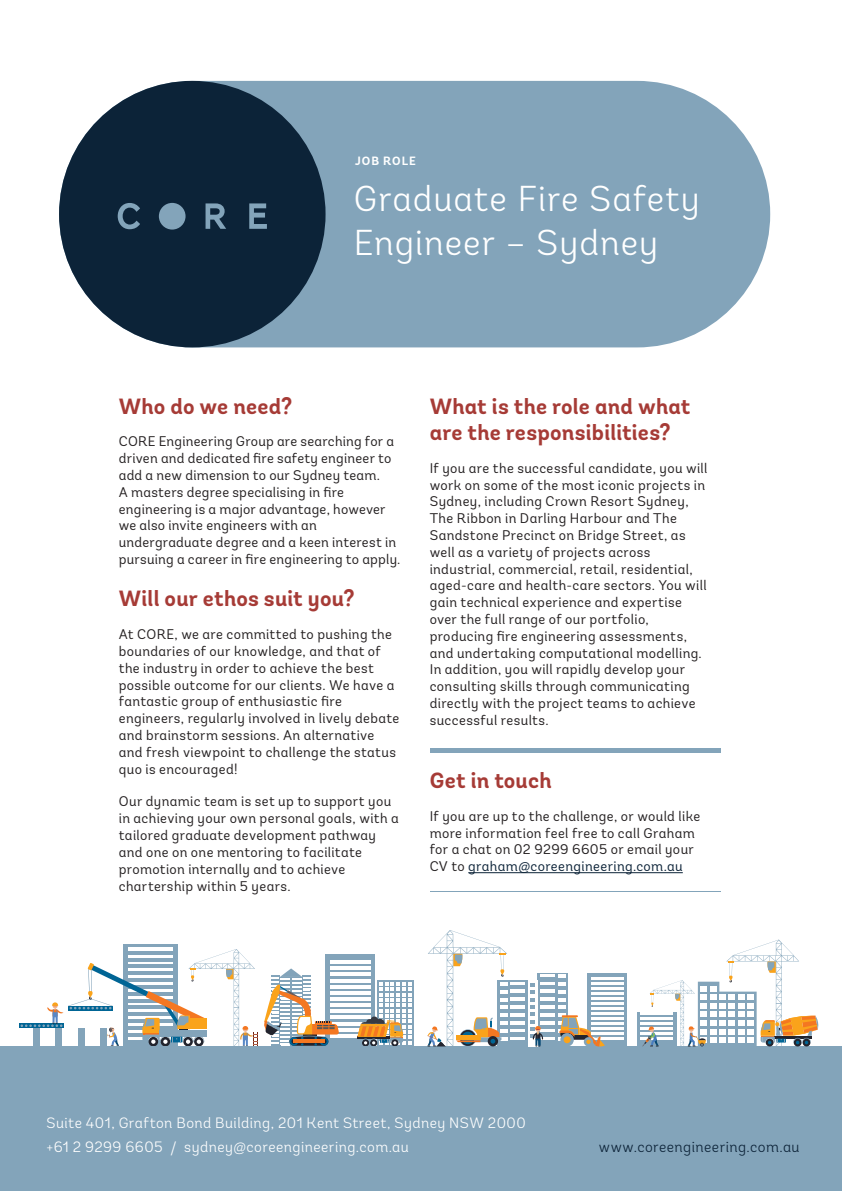
<style>
.page{position:relative;width:842px;height:1191px;background:#fff}
.page>*{position:absolute;margin:0;border:0;box-sizing:border-box;transform-origin:0 0}
.t1{font:300 36px/43.2px "Andes";letter-spacing:.025em;color:#fff}
.t2{font:700 22px/26.4px "Andes";letter-spacing:.01em;color:#a63b36}
.t3{font:300 15px/24px "Andes";letter-spacing:.03em;color:#fff}
.t4{font:300 15px "Andes";letter-spacing:.03em;color:#0c2338}
.t5{font:14px/16.8px "Andes";letter-spacing:.025em;color:#231f20}
.t6{font:700 12px "Andes";letter-spacing:.085em;color:#fff}
.s1{color:#0c2338}
</style>
<div class="page">
<div style="left:325px;top:954px;width:50px;height:92px;background:#83a4ba"></div>
<svg style="left:330px;top:963px;width:40px;height:75px"></svg>
<hr style="left:330px;top:960px;width:40px;height:3px;background:#fff">
<hr style="left:330px;top:966px;width:40px;height:4px;background:#fff">
<hr style="left:330px;top:972px;width:40px;height:4px;background:#fff">
<svg style="left:339px;top:978px;width:31px;height:4px"></svg>
<hr style="left:330px;top:985px;width:40px;height:3px;background:#fff">
<hr style="left:330px;top:991px;width:40px;height:3px;background:#fff">
<hr style="left:330px;top:997px;width:40px;height:3px;background:#fff">
<hr style="left:330px;top:1003px;width:40px;height:3px;background:#fff">
<hr style="left:330px;top:1009px;width:40px;height:4px;background:#fff">
<hr style="left:330px;top:1015px;width:40px;height:4px;background:#fff">
<hr style="left:330px;top:1022px;width:40px;height:3px;background:#fff">
<hr style="left:330px;top:1028px;width:40px;height:3px;background:#fff">
<hr style="left:330px;top:1034px;width:40px;height:3px;background:#fff">
<div style="left:123px;top:944px;width:55px;height:102px;background:#83a4ba"></div>
<div style="left:129px;top:947px;width:44px;height:93px;background:#fff"></div>
<svg style="left:377px;top:980px;width:36px;height:66px"></svg>
<svg style="left:357px;top:982px;width:55px;height:62px"></svg>
<svg style="left:264px;top:968px;width:75px;height:78px"></svg>
<svg style="left:21px;top:949px;width:237px;height:97px"></svg>
<div style="left:0;top:1046px;width:423px;height:15px;background:#83a4ba"></div>
<div style="left:423px;top:1046px;width:419px;height:15px;background:#83a4ba"></div>
<div style="left:588px;top:972px;width:39px;height:74px;background:#83a4ba"></div>
<svg style="left:605px;top:1009px;width:18px;height:31px"></svg>
<hr style="left:591px;top:977px;width:32px;height:3px;background:#fff">
<hr style="left:591px;top:982px;width:32px;height:3px;background:#fff">
<hr style="left:591px;top:987px;width:32px;height:3px;background:#fff">
<hr style="left:591px;top:992px;width:32px;height:3px;background:#fff">
<hr style="left:591px;top:997px;width:32px;height:3px;background:#fff">
<hr style="left:591px;top:1002px;width:32px;height:3px;background:#fff">
<hr style="left:591px;top:1007px;width:32px;height:2px;background:#fff">
<hr style="left:591px;top:1012px;width:32px;height:2px;background:#fff">
<hr style="left:591px;top:1017px;width:32px;height:2px;background:#fff">
<hr style="left:591px;top:1022px;width:32px;height:2px;background:#fff">
<hr style="left:591px;top:1026px;width:32px;height:3px;background:#fff">
<hr style="left:591px;top:1031px;width:32px;height:3px;background:#fff">
<hr style="left:591px;top:1036px;width:32px;height:3px;background:#fff">
<div style="left:637px;top:1012px;width:39px;height:34px;background:#83a4ba"></div>
<svg style="left:640px;top:1014px;width:2px;height:26px"></svg>
<hr style="left:640px;top:1012px;width:33px;height:2px;background:#fff">
<hr style="left:640px;top:1017px;width:33px;height:2px;background:#fff">
<hr style="left:640px;top:1022px;width:33px;height:2px;background:#fff">
<hr style="left:640px;top:1026px;width:33px;height:3px;background:#fff">
<hr style="left:640px;top:1031px;width:33px;height:3px;background:#fff">
<hr style="left:640px;top:1036px;width:33px;height:3px;background:#fff">
<svg style="left:642px;top:939px;width:177px;height:107px"></svg>
<svg style="left:427px;top:930px;width:178px;height:116px"></svg>
<div style="left:59px;top:81px;width:711px;height:266px;background:#83a4ba;border-radius:133px"></div>
<div style="left:0;top:1053px;width:842px;height:138px;background:#83a4ba"></div>
<div style="left:59px;top:81px;width:267px;height:266px;background:#0c2338;border-radius:50%"></div>
<svg style="left:118px;top:203px;width:22px;height:26px"></svg>
<svg style="left:206px;top:203px;width:20px;height:26px"></svg>
<svg style="left:249px;top:203px;width:18px;height:26px"></svg>
<div style="left:159px;top:203px;width:27px;height:26px;background:#83a4ba;border-radius:50%"></div>
<hr style="left:468px;top:872px;width:215px;height:1px;background:#0c2338">
<hr style="left:430px;top:748px;width:290px;height:4px;background:#83a4ba">
<hr style="left:430px;top:891px;width:290px;height:1px;background:#83a4ba">
<p class="t6" style="left:355px;top:153px;width:62px">JOB ROLE</p>
<h1 class="t1" style="left:354px;top:177px;width:347px">Graduate Fire Safety<br>Engineer – Sydney</h1>
<h2 class="t2" style="left:119px;top:393px;width:175px">Who do we need?</h2>
<p class="t5" style="left:119px;top:433px;width:283px">CORE Engineering Group are searching for a driven and dedicated fire safety engineer to add a new dimension to our Sydney team.<br>A masters degree specialising in fire engineering is a major advantage, however we also invite engineers with an undergraduate degree and a keen interest in pursuing a career in fire engineering to apply.</p>
<h2 class="t2" style="left:119px;top:586px;width:237px">Will our ethos suit you?</h2>
<p class="t5" style="left:119px;top:626px;width:282px">At CORE, we are committed to pushing the boundaries of our knowledge, and that of the industry in order to achieve the best possible outcome for our clients. We have a fantastic group of enthusiastic fire engineers, regularly involved in lively debate and brainstorm sessions. An alternative and fresh viewpoint to challenge the status quo is encouraged!</p>
<p class="t5" style="left:119px;top:793px;width:281px">Our dynamic team is set up to support you in achieving your own personal goals, with a tailored graduate development pathway and one on one mentoring to facilitate promotion internally and to achieve chartership within 5 years.</p>
<h2 class="t2" style="left:430px;top:393px;width:262px">What is the role and what are the responsibilities?</h2>
<p class="t5" style="left:430px;top:459px;width:279px">If you are the successful candidate, you will work on some of the most iconic projects in Sydney, including Crown Resort Sydney, The Ribbon in Darling Harbour and The Sandstone Precinct on Bridge Street, as well as a variety of projects across industrial, commercial, retail, residential, aged-care and health-care sectors. You will gain technical experience and expertise over the full range of our portfolio, producing fire engineering assessments, and undertaking computational modelling.<br>In addition, you will rapidly develop your consulting skills through communicating directly with the project teams to achieve successful results.</p>
<h2 class="t2" style="left:430px;top:768px;width:123px">Get in touch</h2>
<p class="t5" style="left:430px;top:807px;width:272px">If you are up to the challenge, or would like more information feel free to call Graham for a chat on 02 9299 6605 or email your CV to <span class="s1">graham@coreengineering.com.au</span></p>
<p class="t3" style="left:47px;top:1110px;width:481px">Suite 401, Grafton Bond Building, 201 Kent Street, Sydney NSW 2000 +61 2 9299 6605 / sydney@coreengineering.com.au</p>
<p class="t4" style="left:599px;top:1138px;width:202px">www.coreengineering.com.au</p>
</div>
